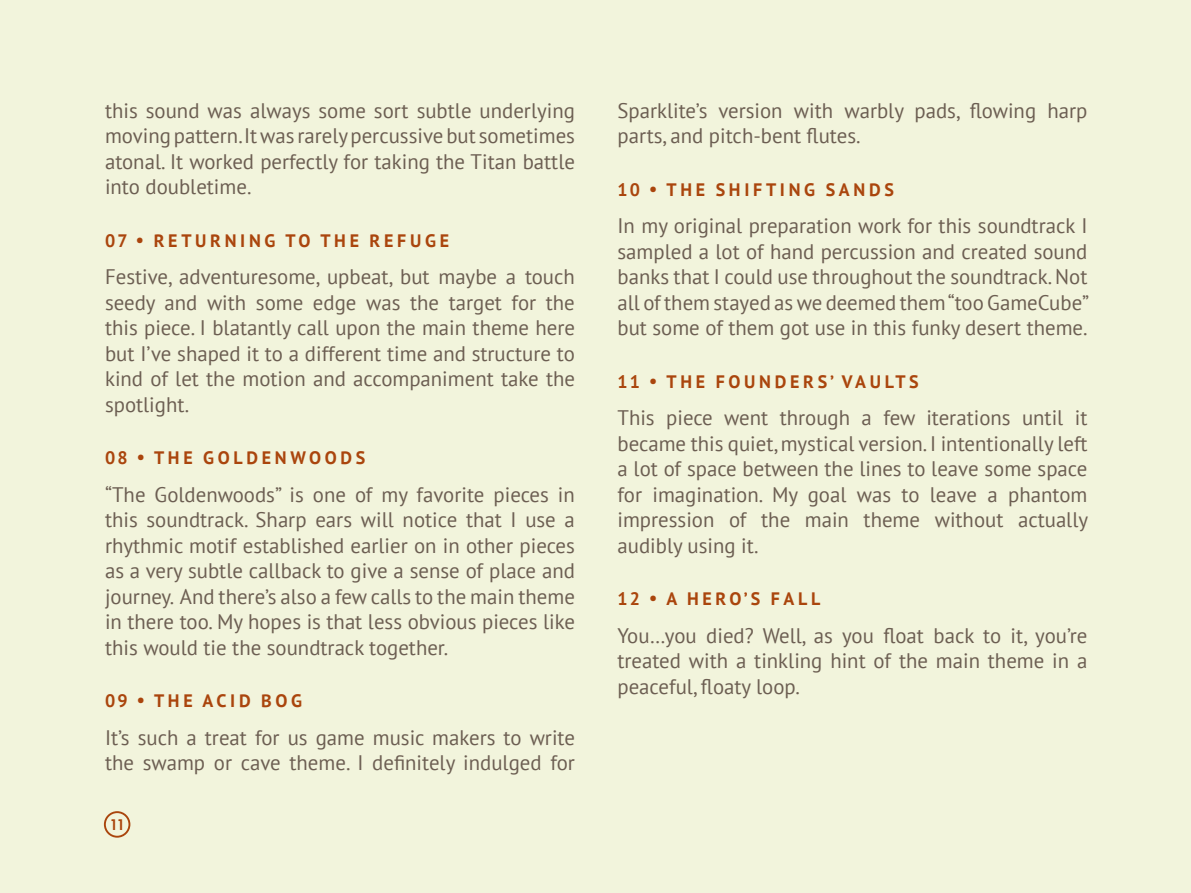
<style>
.page{position:relative;width:1191px;height:893px;background:#f2f4dc}
.page>*{position:absolute;margin:0;border:0;box-sizing:border-box;transform-origin:0 0}
.t1{font:21px/25.5px "PT Sans";color:#6c5e52;text-align:justify}
.t2{font:700 18px "PT Sans";letter-spacing:.205em;color:#aa450d}
.t3{font:500 15.3px "Criteria CF";color:#aa450d}
</style>
<div class="page">
<div style="left:104px;top:811px;width:26px;height:27px;border:2px solid #aa450d;border-radius:50%"></div>
<p class="t1" style="left:105px;top:97px;width:471px">this sound was always some sort subtle underlying moving pattern. It was rarely percussive but sometimes atonal. It worked perfectly for taking the Titan battle into doubletime.</p>
<p class="t2" style="left:105px;top:229px;width:345px">07 • RETURNING TO THE REFUGE</p>
<p class="t1" style="left:105px;top:264px;width:471px">Festive, adventuresome, upbeat, but maybe a touch seedy and with some edge was the target for the this piece. I blatantly call upon the main theme here but I’ve shaped it to a different time and structure to kind of let the motion and accompaniment take the spotlight.</p>
<p class="t2" style="left:105px;top:446px;width:262px">08 • THE GOLDENWOODS</p>
<p class="t1" style="left:105px;top:481px;width:471px">“The Goldenwoods” is one of my favorite pieces in this soundtrack. Sharp ears will notice that I use a rhythmic motif established earlier on in other pieces as a very subtle callback to give a sense of place and journey. And there’s also a few calls to the main theme in there too. My hopes is that less obvious pieces like this would tie the soundtrack together.</p>
<p class="t2" style="left:105px;top:689px;width:199px">09 • THE ACID BOG</p>
<p class="t1" style="left:105px;top:724px;width:471px">It’s such a treat for us game music makers to write the swamp or cave theme. I definitely indulged for</p>
<p class="t3" style="left:111px;top:815px;width:13px">11</p>
<p class="t1" style="left:617px;top:97px;width:471px">Sparklite’s version with warbly pads, flowing harp parts, and pitch-bent flutes.</p>
<p class="t2" style="left:617px;top:178px;width:278px">10 • THE SHIFTING SANDS</p>
<p class="t1" style="left:617px;top:213px;width:473px">In my original preparation work for this soundtrack I sampled a lot of hand percussion and created sound banks that I could use throughout the soundtrack. Not all of them stayed as we deemed them “too GameCube” but some of them got use in this funky desert theme.</p>
<p class="t2" style="left:617px;top:370px;width:303px">11 • THE FOUNDERS’ VAULTS</p>
<p class="t1" style="left:617px;top:405px;width:472px">This piece went through a few iterations until it became this quiet, mystical version. I intentionally left a lot of space between the lines to leave some space for imagination. My goal was to leave a phantom impression of the main theme without actually audibly using it.</p>
<p class="t2" style="left:617px;top:587px;width:204px">12 • A HERO’S FALL</p>
<p class="t1" style="left:617px;top:622px;width:471px">You…you died? Well, as you float back to it, you’re treated with a tinkling hint of the main theme in a peaceful, floaty loop.</p>
</div>
